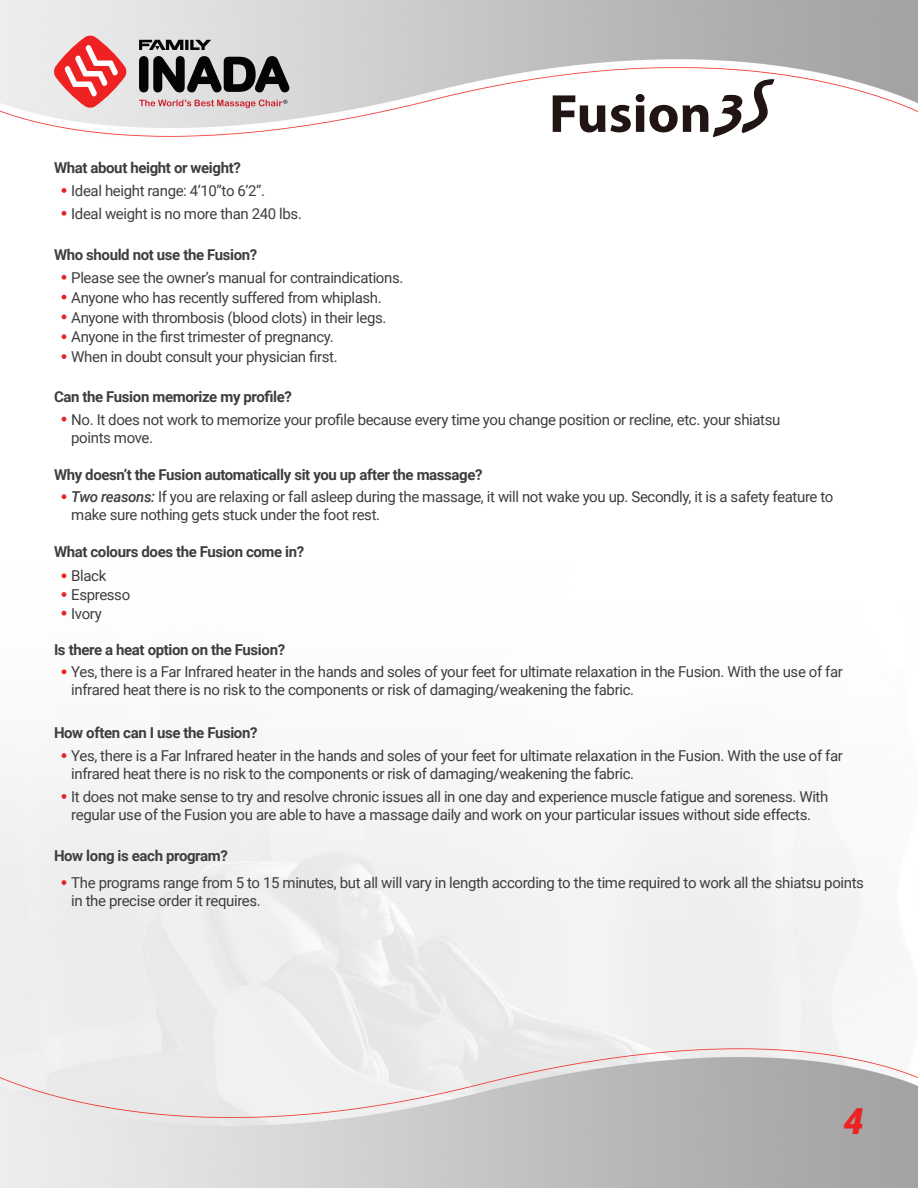
<style>
.page{position:relative;width:918px;height:1188px;background:#fff}
.page>*{position:absolute;margin:0;border:0;box-sizing:border-box;transform-origin:0 0}
.t1{font:700 54px "Myriad Pro";color:#201513}
.t2{font:italic 900 36px "Roboto";color:#ee2123}
.t3{font:15px/18px "Roboto";letter-spacing:-.025em;color:#3e3e3f}
.t4{font:700 15px "Roboto";letter-spacing:-.025em;color:#3e3e3f}
.s1{font-weight:500;font-style:italic}
</style>
<div class="page">
<img style="left:0;top:0;width:918px;height:1188px">
<svg style="left:139px;top:40px;width:72px;height:10px"></svg>
<svg style="left:139px;top:56px;width:150px;height:36px;background:#5a5b5a"></svg>
<svg style="left:53px;top:35px;width:74px;height:73px;background:#ed8f8f"></svg>
<svg style="left:139px;top:100px;width:148px;height:8px"></svg>
<svg style="left:711px;top:80px;width:64px;height:58px"></svg>
<svg style="left:62px;top:275px;width:4px;height:5px"></svg>
<svg style="left:62px;top:573px;width:4px;height:5px"></svg>
<svg style="left:62px;top:417px;width:4px;height:5px"></svg>
<svg style="left:62px;top:494px;width:4px;height:5px"></svg>
<svg style="left:62px;top:669px;width:4px;height:5px"></svg>
<svg style="left:62px;top:753px;width:4px;height:5px"></svg>
<svg style="left:62px;top:794px;width:4px;height:5px"></svg>
<svg style="left:62px;top:880px;width:4px;height:5px"></svg>
<svg style="left:62px;top:295px;width:4px;height:5px"></svg>
<svg style="left:62px;top:315px;width:4px;height:4px"></svg>
<svg style="left:62px;top:592px;width:4px;height:5px"></svg>
<svg style="left:62px;top:611px;width:4px;height:5px"></svg>
<svg style="left:62px;top:334px;width:4px;height:5px"></svg>
<svg style="left:62px;top:354px;width:4px;height:5px"></svg>
<svg style="left:62px;top:188px;width:4px;height:5px"></svg>
<svg style="left:62px;top:211px;width:4px;height:5px"></svg>
<p class="t4" style="left:54px;top:157px;width:188px">What about height or weight?</p>
<p class="t3" style="left:71px;top:181px;width:195px">Ideal height range: 4’10”to 6’2”.</p>
<p class="t3" style="left:71px;top:204px;width:232px">Ideal weight is no more than 240 lbs.</p>
<p class="t4" style="left:54px;top:244px;width:205px">Who should not use the Fusion?</p>
<p class="t3" style="left:71px;top:268px;width:334px">Please see the owner’s manual for contraindications.</p>
<p class="t3" style="left:71px;top:288px;width:312px">Anyone who has recently suffered from whiplash.</p>
<p class="t3" style="left:71px;top:308px;width:317px">Anyone with thrombosis (blood clots) in their legs.</p>
<p class="t3" style="left:71px;top:328px;width:264px">Anyone in the first trimester of pregnancy.</p>
<p class="t3" style="left:71px;top:347px;width:268px">When in doubt consult your physician first.</p>
<p class="t4" style="left:54px;top:386px;width:240px">Can the Fusion memorize my profile?</p>
<h1 class="t1" style="left:549px;top:83px;width:164px">Fusion</h1>
<p class="t3" style="left:71px;top:410px;width:711px">No. It does not work to memorize your profile because every time you change position or recline, etc. your shiatsu</p>
<p class="t3" style="left:71px;top:428px;width:83px">points move.</p>
<p class="t4" style="left:54px;top:464px;width:430px">Why doesn’t the Fusion automatically sit you up after the massage?</p>
<p class="t3" style="left:71px;top:487px;width:764px"><span class="s1">Two reasons:</span> If you are relaxing or fall asleep during the massage, it will not wake you up. Secondly, it is a safety feature to make sure nothing gets stuck under the foot rest.</p>
<p class="t4" style="left:54px;top:541px;width:252px">What colours does the Fusion come in?</p>
<p class="t3" style="left:71px;top:567px;width:37px">Black</p>
<p class="t3" style="left:71px;top:585px;width:60px">Espresso</p>
<p class="t3" style="left:71px;top:604px;width:32px">Ivory</p>
<p class="t4" style="left:54px;top:639px;width:233px">Is there a heat option on the Fusion?</p>
<p class="t3" style="left:71px;top:663px;width:773px">Yes, there is a Far Infrared heater in the hands and soles of your feet for ultimate relaxation in the Fusion. With the use of far infrared heat there is no risk to the components or risk of damaging/weakening the fabric.</p>
<p class="t4" style="left:54px;top:723px;width:205px">How often can I use the Fusion?</p>
<p class="t3" style="left:71px;top:746px;width:773px">Yes, there is a Far Infrared heater in the hands and soles of your feet for ultimate relaxation in the Fusion. With the use of far infrared heat there is no risk to the components or risk of damaging/weakening the fabric.</p>
<p class="t3" style="left:71px;top:787px;width:759px">It does not make sense to try and resolve chronic issues all in one day and experience muscle fatigue and soreness. With regular use of the Fusion you are able to have a massage daily and work on your particular issues without side effects.</p>
<p class="t4" style="left:54px;top:845px;width:175px">How long is each program?</p>
<p class="t3" style="left:71px;top:873px;width:794px">The programs range from 5 to 15 minutes, but all will vary in length according to the time required to work all the shiatsu points in the precise order it requires.</p>
<p class="t2" style="left:844px;top:1096px;width:22px">4</p>
</div>
